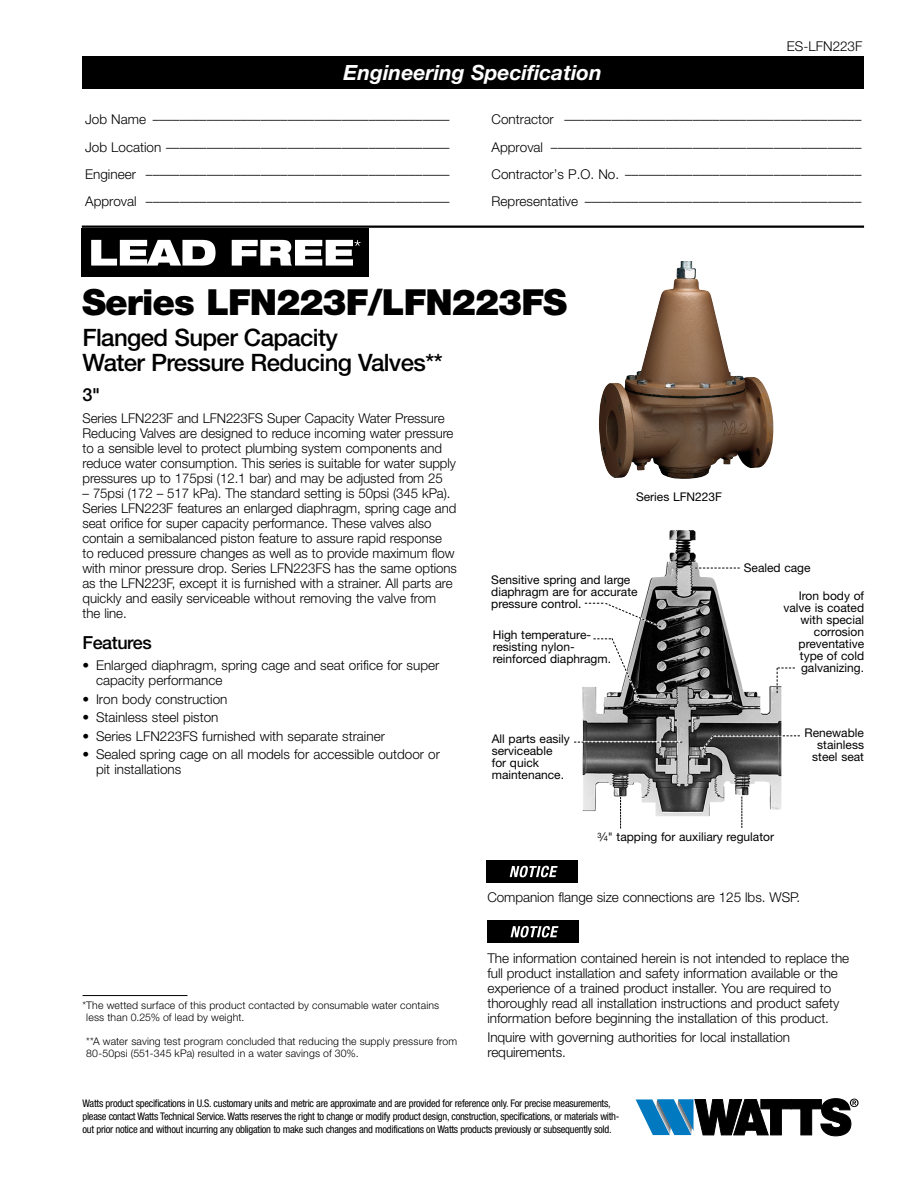
<style>
.page{position:relative;width:918px;height:1188px;background:#fff}
.page>*{position:absolute;margin:0;border:0;box-sizing:border-box;transform-origin:0 0}
._1_Head{font:900 36px "Helvetica Neue LT Std";letter-spacing:-.025em;color:#000}
._2_Head{font:500 24px/25.5px "Helvetica Neue LT Std";letter-spacing:-.025em;color:#000}
.Black_Box_Text{font:italic 700 21px "Helvetica Neue LT Std";color:#fff}
._3_Head{font:500 18px "Helvetica Neue LT Std";letter-spacing:-.025em;color:#000}
.Size_subhead{font:500 18px "Helvetica Neue LT Std";color:#000}
.Body{font:300 13.5px/15px "Helvetica Neue LT Std";letter-spacing:-.005em;color:#000}
.Form_Labels{font:300 13.5px "Helvetica Neue LT Std";color:#000}
.Sheet_Name{font:300 13.5px "Helvetica Neue LT Std";color:#000}
.Callouts{font:12px/12px "Helvetica Neue LT Std";color:#000}
.Disclaimer{font:condensed 10.5px/13.2px "Helvetica Neue LT Std";letter-spacing:-.025em;color:#000}
.Wetted_Statement{font:300 10.5px/12px "Helvetica Neue LT Std";letter-spacing:.015em;color:#000}
.s1{font-size:7.5px}
</style>
<div class="page">
<div style="left:82px;top:57px;width:781px;height:32px;background:#000"></div>
<hr style="left:82px;top:226px;width:782px;height:2px;background:#000">
<div style="left:81px;top:228px;width:287px;height:48px;background:#000"></div>
<svg style="left:91px;top:240px;width:270px;height:26px"></svg>
<img style="left:599px;top:261px;width:124px;height:218px">
<img style="left:582px;top:530px;width:208px;height:297px">
<svg style="left:585px;top:600px;width:77px;height:28px"></svg>
<svg style="left:593px;top:637px;width:49px;height:67px"></svg>
<hr style="left:570px;top:741px;width:111px;height:1px;background:#fff">
<svg style="left:574px;top:742px;width:108px;height:1px"></svg>
<svg style="left:620px;top:797px;width:1px;height:31px"></svg>
<svg style="left:741px;top:796px;width:1px;height:32px"></svg>
<svg style="left:777px;top:668px;width:18px;height:25px"></svg>
<svg style="left:701px;top:734px;width:99px;height:17px"></svg>
<svg style="left:695px;top:568px;width:45px;height:1px"></svg>
<div style="left:487px;top:860px;width:91px;height:23px;background:#000"></div>
<svg style="left:510px;top:866px;width:48px;height:11px"></svg>
<div style="left:488px;top:920px;width:91px;height:23px;background:#000"></div>
<svg style="left:511px;top:926px;width:48px;height:11px"></svg>
<hr style="left:82px;top:995px;width:106px;height:1px;background:#000">
<svg style="left:636px;top:1098px;width:223px;height:38px"></svg>
<p class="Sheet_Name" style="left:787px;top:38px;width:77px">ES-LFN223F</p>
<p class="Black_Box_Text" style="left:343px;top:60px;width:260px">Engineering Specification</p>
<p class="Form_Labels" style="left:85px;top:111px;width:366px">Job Name ––––––––––––––––––––––––––––––––––––––––––––</p>
<p class="Form_Labels" style="left:492px;top:111px;width:371px">Contractor ––––––––––––––––––––––––––––––––––––––––––––</p>
<p class="Body" style="left:85px;top:139px;width:366px">Job Location ––––––––––––––––––––––––––––––––––––––––––</p>
<p class="Body" style="left:492px;top:139px;width:371px">Approval ––––––––––––––––––––––––––––––––––––––––––––––</p>
<p class="Body" style="left:85px;top:166px;width:366px">Engineer –––––––––––––––––––––––––––––––––––––––––––––</p>
<p class="Body" style="left:492px;top:166px;width:371px">Contractor’s P.O. No. –––––––––––––––––––––––––––––––––––</p>
<p class="Body" style="left:85px;top:194px;width:366px">Approval –––––––––––––––––––––––––––––––––––––––––––––</p>
<p class="Body" style="left:492px;top:194px;width:371px">Representative –––––––––––––––––––––––––––––––––––––––––</p>
<h1 class="_1_Head" style="left:82px;top:281px;width:487px">Series LFN223F/LFN223FS</h1>
<h2 class="_2_Head" style="left:82px;top:324px;width:362px">Flanged Super Capacity<br>Water Pressure Reducing Valves**</h2>
<p class="Size_subhead" style="left:82px;top:384px;width:19px">3"</p>
<p class="Body" style="left:82px;top:410px;width:375px">Series LFN223F and LFN223FS Super Capacity Water Pressure Reducing Valves are designed to reduce incoming water pressure to a sensible level to protect plumbing system components and reduce water consumption. This series is suitable for water supply pressures up to 175psi (12.1 bar) and may be adjusted from 25</p>
<p class="Body" style="left:82px;top:485px;width:376px">– 75psi (172 – 517 kPa). The standard setting is 50psi (345 kPa).<br>Series LFN223F features an enlarged diaphragm, spring cage and seat orifice for super capacity performance. These valves also contain a semibalanced piston feature to assure rapid response<br>to reduced pressure changes as well as to provide maximum flow with minor pressure drop. Series LFN223FS has the same options as the LFN223F, except it is furnished with a strainer. All parts are quickly and easily serviceable without removing the valve from the line.</p>
<h3 class="_3_Head" style="left:82px;top:632px;width:71px">Features</h3>
<p class="Body" style="left:96px;top:658px;width:345px;text-indent:-14px">• Enlarged diaphragm, spring cage and seat orifice for super capacity performance</p>
<p class="Body" style="left:82px;top:691px;width:147px">• Iron body construction</p>
<p class="Body" style="left:82px;top:710px;width:137px">• Stainless steel piston</p>
<p class="Body" style="left:82px;top:728px;width:304px">• Series LFN223FS furnished with separate strainer</p>
<p class="Body" style="left:96px;top:747px;width:346px;text-indent:-14px">• Sealed spring cage on all models for accessible outdoor or pit installations</p>
<p class="Callouts" style="left:636px;top:490px;width:88px">Series LFN223F</p>
<p class="Callouts" style="left:491px;top:574px;width:148px">Sensitive spring and large diaphragm are for accurate pressure control.</p>
<p class="Callouts" style="left:493px;top:628px;width:120px">High temperature&shy;resisting nylon&shy;reinforced diaphragm.</p>
<p class="Callouts" style="left:492px;top:733px;width:79px">All parts easily serviceable for quick maintenance.</p>
<p class="Callouts" style="left:744px;top:562px;width:68px">Sealed cage</p>
<p class="Callouts" style="left:783px;top:589px;width:82px;text-align:right">Iron body of valve is coated with special corrosion preventative type of cold galvanizing.</p>
<p class="Callouts" style="left:804px;top:727px;width:61px;text-align:right">Renewable stainless steel seat</p>
<p class="Callouts" style="left:598px;top:831px;width:178px"><sup>3</sup>⁄<span class="s1">4</span>" tapping for auxiliary regulator</p>
<p class="Body" style="left:487px;top:889px;width:314px">Companion flange size connections are 125 lbs. WSP.</p>
<p class="Body" style="left:487px;top:950px;width:363px">The information contained herein is not intended to replace the full product installation and safety information available or the experience of a trained product installer. You are required to thoroughly read all installation instructions and product safety information before beginning the installation of this product.</p>
<p class="Body" style="left:487px;top:1030px;width:304px">Inquire with governing authorities for local installation requirements.</p>
<p class="Wetted_Statement" style="left:86px;top:999px;width:354px;text-indent:-4px">*The wetted surface of this product contacted by consumable water contains less than 0.25% of lead by weight.</p>
<p class="Wetted_Statement" style="left:86px;top:1035px;width:373px">**A water saving test program concluded that reducing the supply pressure from<br>80-50psi (551-345 kPa) resulted in a water savings of 30%.</p>
<p class="Disclaimer" style="left:82px;top:1096px;width:538px">Watts product specifications in U.S. customary units and metric are approximate and are provided for reference only. For precise measurements, please contact Watts Technical Service. Watts reserves the right to change or modify product design, construction, specifications, or materials with&shy;out prior notice and without incurring any obligation to make such changes and modifications on Watts products previously or subsequently sold.</p>
</div>
